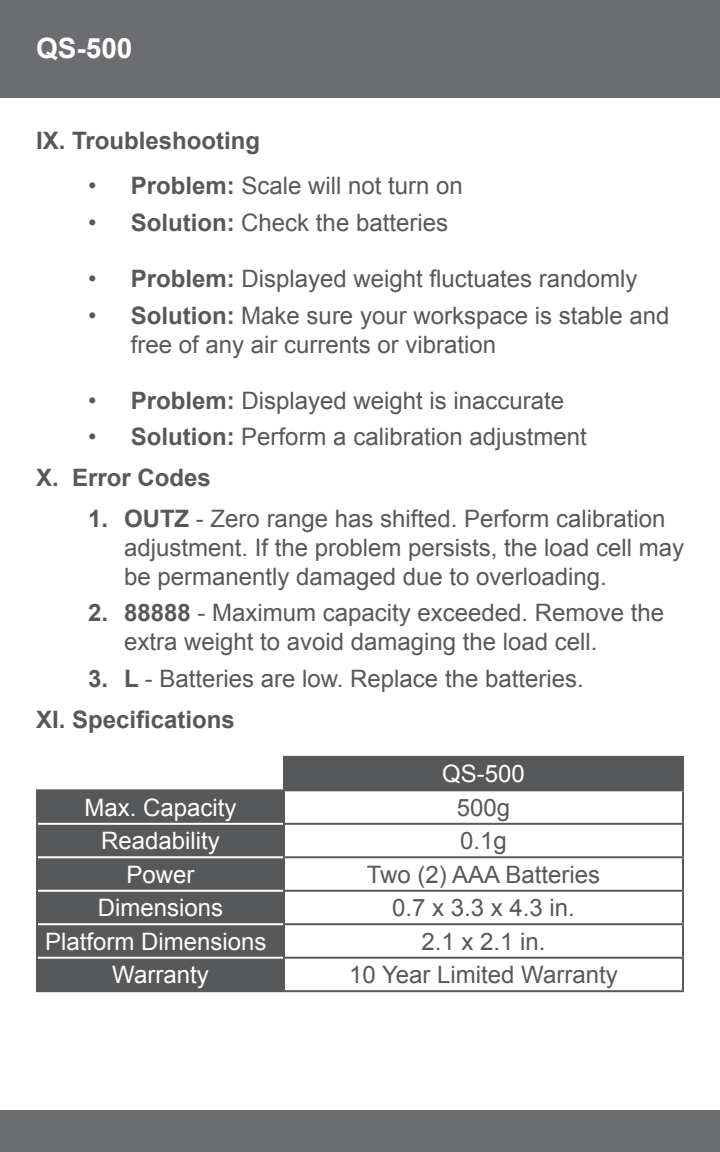
<style>
.page{position:relative;width:720px;height:1152px;background:#fff}
.page>*{position:absolute;margin:0;border:0;box-sizing:border-box;transform-origin:0 0}
.t1{font:700 28px "Arial";color:#fff}
.Instruction_List{font:24px/28.8px "Arial";color:#57585a}
.t2{font:24px "Arial";color:#fff}
.Instruction_Header{font:700 24px "Arial";color:#57585a}
.s1{font-weight:700}
</style>
<div class="page">
<div style="left:0;top:1111px;width:720px;height:41px;background:#6c6d70"></div>
<div style="left:0;top:0;width:720px;height:97px;background:#6c6d70"></div>
<div style="left:284px;top:757px;width:399px;height:33px;background:#57585a"></div>
<div style="left:38px;top:791px;width:245px;height:199px;background:#57585a"></div>
<hr style="left:283px;top:756px;width:401px;height:2px;background:#57585a">
<hr style="left:283px;top:758px;width:2px;height:31px;background:#57585a">
<hr style="left:682px;top:758px;width:2px;height:31px;background:#57585a">
<hr style="left:36px;top:791px;width:2px;height:33px;background:#57585a">
<hr style="left:284px;top:789px;width:400px;height:2px;background:#57585a">
<hr style="left:283px;top:791px;width:2px;height:32px;background:#57585a">
<hr style="left:682px;top:791px;width:2px;height:32px;background:#57585a">
<hr style="left:36px;top:824px;width:2px;height:33px;background:#57585a">
<hr style="left:283px;top:823px;width:401px;height:2px;background:#57585a">
<hr style="left:283px;top:825px;width:2px;height:31px;background:#57585a">
<hr style="left:682px;top:825px;width:2px;height:31px;background:#57585a">
<hr style="left:36px;top:857px;width:2px;height:34px;background:#57585a">
<hr style="left:283px;top:856px;width:401px;height:2px;background:#57585a">
<hr style="left:283px;top:858px;width:2px;height:32px;background:#57585a">
<hr style="left:682px;top:858px;width:2px;height:32px;background:#57585a">
<hr style="left:36px;top:891px;width:2px;height:33px;background:#57585a">
<hr style="left:283px;top:890px;width:401px;height:2px;background:#57585a">
<hr style="left:283px;top:892px;width:2px;height:31px;background:#57585a">
<hr style="left:682px;top:892px;width:2px;height:31px;background:#57585a">
<hr style="left:36px;top:924px;width:2px;height:34px;background:#57585a">
<hr style="left:283px;top:923px;width:401px;height:2px;background:#57585a">
<hr style="left:283px;top:925px;width:2px;height:32px;background:#57585a">
<hr style="left:682px;top:925px;width:2px;height:32px;background:#57585a">
<hr style="left:36px;top:958px;width:2px;height:32px;background:#57585a">
<hr style="left:283px;top:957px;width:401px;height:2px;background:#57585a">
<hr style="left:283px;top:959px;width:2px;height:31px;background:#57585a">
<hr style="left:682px;top:959px;width:2px;height:31px;background:#57585a">
<hr style="left:284px;top:990px;width:400px;height:2px;background:#57585a">
<hr style="left:38px;top:823px;width:245px;height:2px;background:#fff">
<hr style="left:38px;top:856px;width:245px;height:2px;background:#fff">
<hr style="left:38px;top:890px;width:245px;height:2px;background:#fff">
<hr style="left:38px;top:923px;width:245px;height:2px;background:#fff">
<hr style="left:38px;top:957px;width:245px;height:2px;background:#fff">
<hr style="left:36px;top:789px;width:248px;height:2px;background:#57585a">
<hr style="left:36px;top:990px;width:248px;height:2px;background:#57585a">
<p class="t1" style="left:36px;top:29px;width:98px">QS-500</p>
<p class="Instruction_Header" style="left:36px;top:125px;width:226px">IX. Troubleshooting</p>
<p class="Instruction_List" style="left:88px;top:172px;width:376px">• <span class="s1">Problem:</span> Scale will not turn on</p>
<p class="Instruction_List" style="left:88px;top:209px;width:362px">• <span class="s1">Solution:</span> Check the batteries</p>
<p class="Instruction_List" style="left:88px;top:265px;width:551px">• <span class="s1">Problem:</span> Displayed weight fluctuates randomly</p>
<p class="Instruction_List" style="left:131px;top:301px;width:540px;text-indent:-43px">• <span class="s1">Solution:</span> Make sure your workspace is stable and free of any air currents or vibration</p>
<p class="Instruction_List" style="left:88px;top:386px;width:478px">• <span class="s1">Problem:</span> Displayed weight is inaccurate</p>
<p class="Instruction_List" style="left:88px;top:423px;width:500px">• <span class="s1">Solution:</span> Perform a calibration adjustment</p>
<p class="Instruction_Header" style="left:36px;top:462px;width:176px">X. Error Codes</p>
<p class="Instruction_List" style="left:124px;top:505px;width:562px;text-indent:-36px"><span class="s1">1. OUTZ</span> - Zero range has shifted. Perform calibration adjustment. If the problem persists, the load cell may be permanently damaged due to overloading.</p>
<p class="Instruction_List" style="left:124px;top:599px;width:542px;text-indent:-36px"><span class="s1">2. 88888</span> - Maximum capacity exceeded. Remove the extra weight to avoid damaging the load cell.</p>
<p class="Instruction_List" style="left:88px;top:665px;width:497px"><span class="s1">3. L</span> - Batteries are low. Replace the batteries.</p>
<p class="Instruction_Header" style="left:36px;top:703px;width:200px">XI. Specifications</p>
<p class="t2" style="left:442px;top:758px;width:84px">QS-500</p>
<p class="t2" style="left:84px;top:792px;width:154px">Max. Capacity</p>
<p class="Instruction_List" style="left:457px;top:793px;width:55px">500g</p>
<p class="t2" style="left:101px;top:825px;width:120px">Readability</p>
<p class="Instruction_List" style="left:460px;top:827px;width:48px">0.1g</p>
<p class="t2" style="left:126px;top:859px;width:70px">Power</p>
<p class="Instruction_List" style="left:367px;top:860px;width:235px">Two (2) AAA Batteries</p>
<p class="t2" style="left:98px;top:892px;width:127px">Dimensions</p>
<p class="Instruction_List" style="left:392px;top:894px;width:184px">0.7 x 3.3 x 4.3 in.</p>
<p class="t2" style="left:45px;top:926px;width:223px">Platform Dimensions</p>
<p class="Instruction_List" style="left:421px;top:927px;width:126px">2.1 x 2.1 in.</p>
<p class="t2" style="left:112px;top:959px;width:98px">Warranty</p>
<p class="Instruction_List" style="left:349px;top:961px;width:270px">10 Year Limited Warranty</p>
</div>
